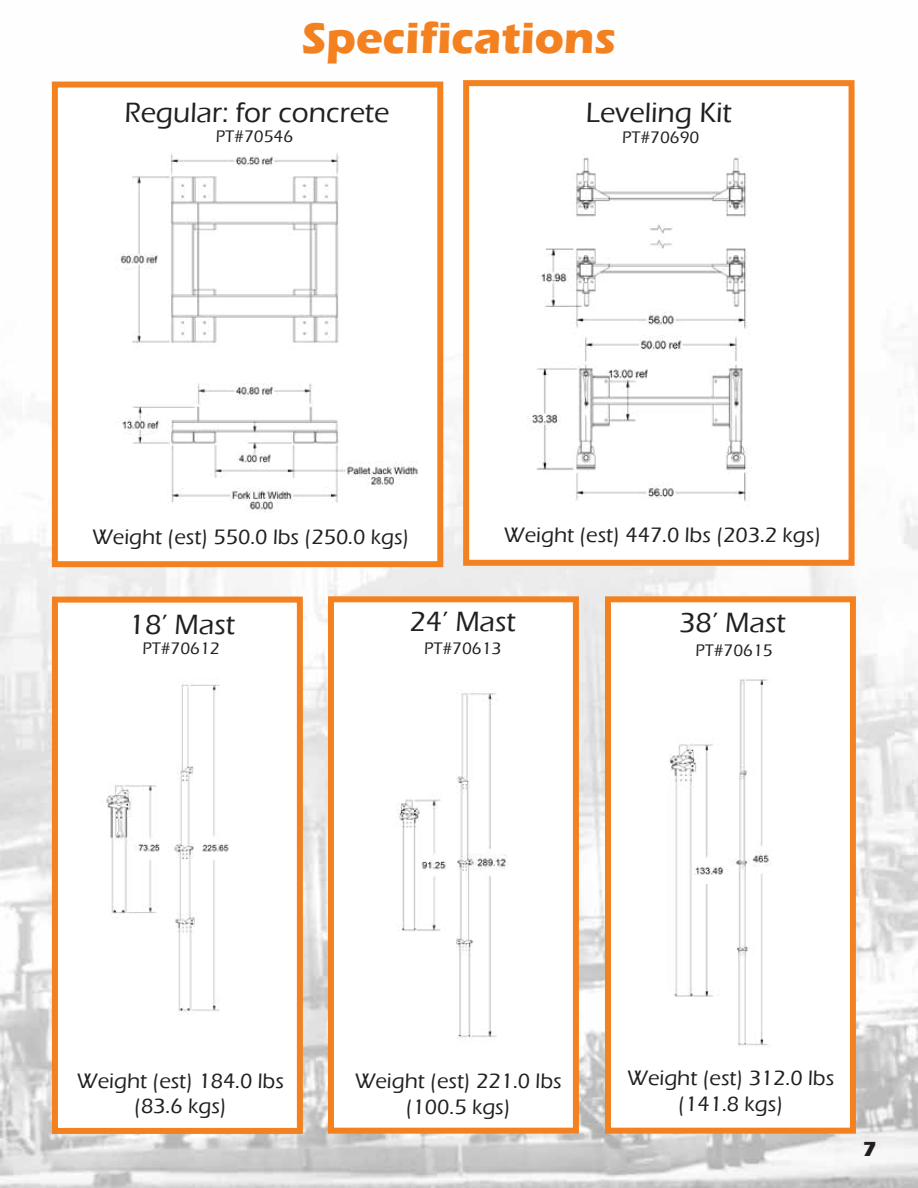
<style>
.page{position:relative;width:918px;height:1188px;background:#fff}
.page>*{position:absolute;margin:0;border:0;box-sizing:border-box;transform-origin:0 0}
.t1{font:700 45px "Eras ITC";color:#f38120}
.t2{font:500 28.65px "Eras ITC";color:#231f20}
.t3{font:500 21.6px/25.8px "Eras ITC";color:#231f20;text-align:center}
.t4{font:700 21px "Eras ITC";color:#231f20}
.t5{font:500 17.25px "Eras ITC";color:#231f20}
</style>
<div class="page">
<img style="left:0;top:81px;width:918px;height:1107px">
<div style="left:463px;top:80px;width:392px;height:486px;background:#fff;border:6px solid #f38120"></div>
<div style="left:52px;top:597px;width:251px;height:537px;background:#fff;border:6px solid #f38120"></div>
<div style="left:52px;top:82px;width:391px;height:485px;background:#fff;border:6px solid #f38120"></div>
<img style="left:89px;top:124px;width:378px;height:454px">
<div style="left:328px;top:596px;width:251px;height:538px;background:#fff;border:6px solid #f38120"></div>
<div style="left:605px;top:596px;width:251px;height:538px;background:#fff;border:6px solid #f38120"></div>
<img style="left:467px;top:119px;width:451px;height:498px">
<img style="left:0;top:662px;width:329px;height:473px">
<img style="left:572px;top:659px;width:327px;height:515px">
<img style="left:232px;top:664px;width:392px;height:517px">
<h1 class="t1" style="left:302px;top:12px;width:316px">Specifications</h1>
<h2 class="t2" style="left:124px;top:96px;width:266px">Regular: for concrete</h2>
<p class="t5" style="left:216px;top:127px;width:79px">PT#70546</p>
<h2 class="t2" style="left:586px;top:96px;width:147px">Leveling Kit</h2>
<p class="t5" style="left:622px;top:128px;width:79px">PT#70690</p>
<p class="t3" style="left:92px;top:524px;width:319px">Weight (est) 550.0 lbs (250.0 kgs)</p>
<p class="t3" style="left:504px;top:523px;width:319px">Weight (est) 447.0 lbs (203.2 kgs)</p>
<h2 class="t2" style="left:129px;top:609px;width:108px">18’ Mast</h2>
<h2 class="t2" style="left:409px;top:605px;width:108px">24’ Mast</h2>
<h2 class="t2" style="left:679px;top:607px;width:108px">38’ Mast</h2>
<p class="t5" style="left:142px;top:639px;width:79px">PT#70612</p>
<p class="t5" style="left:424px;top:639px;width:79px">PT#70613</p>
<p class="t5" style="left:695px;top:640px;width:79px">PT#70615</p>
<p class="t3" style="left:77px;top:1068px;width:209px">Weight (est) 184.0 lbs (83.6 kgs)</p>
<p class="t3" style="left:355px;top:1068px;width:209px">Weight (est) 221.0 lbs (100.5 kgs)</p>
<p class="t3" style="left:627px;top:1065px;width:209px">Weight (est) 312.0 lbs (141.8 kgs)</p>
<p class="t4" style="left:863px;top:1137px;width:15px">7</p>
</div>
